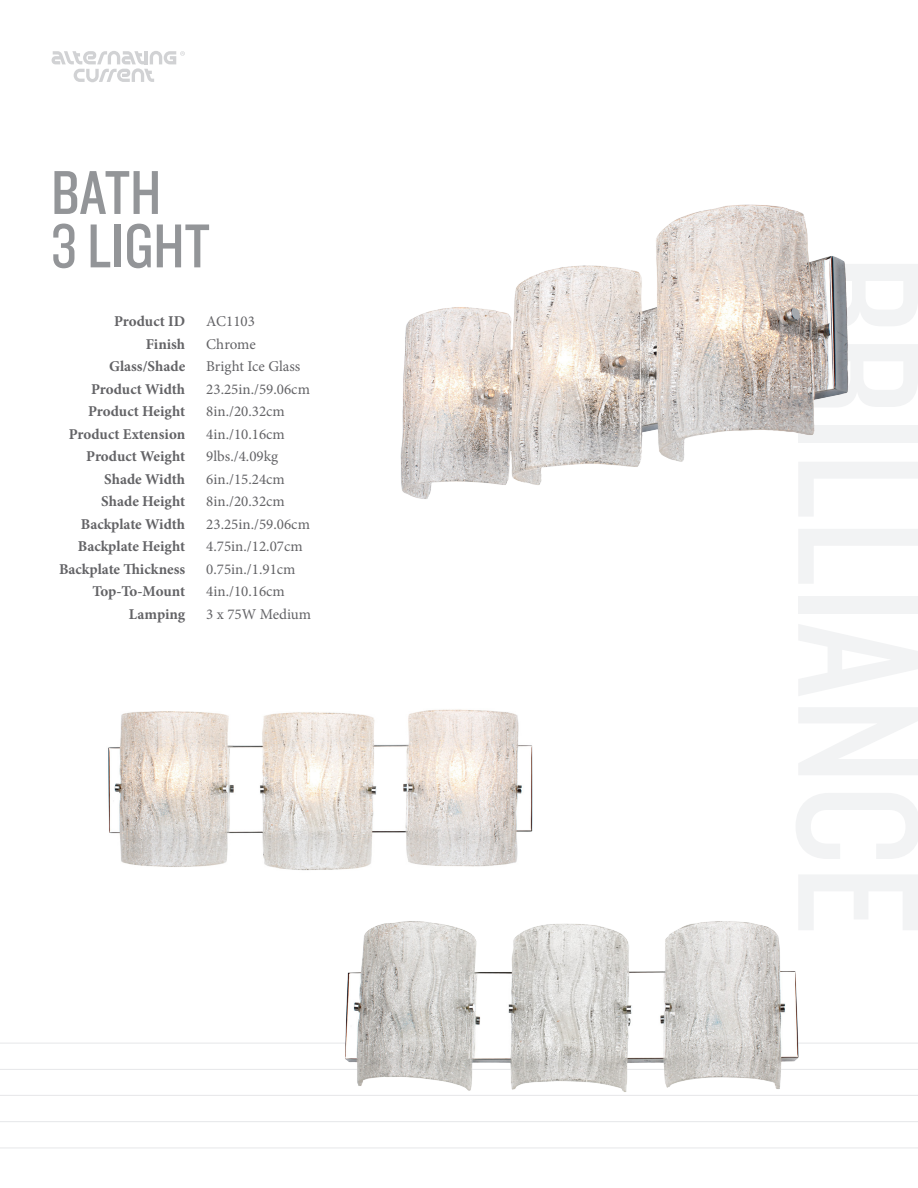
<style>
.page{position:relative;width:918px;height:1188px;background:#fff}
.page>*{position:absolute;margin:0;border:0;box-sizing:border-box;transform-origin:0 0}
.Fixture_description{font:64.35px "Knockout HTF29 Junior Liteweight";color:#939598}
.Spec_info{font:15px/22.5px "Minion Pro";color:#636366}
.Spec{font:700 15px/22.5px "Minion Pro";color:#636366;text-align:right}
</style>
<div class="page">
<hr style="left:0;top:1043px;width:918px;height:1px;background:#e6e7e9">
<hr style="left:0;top:1121px;width:918px;height:1px;background:#e6e7e9">
<hr style="left:0;top:1095px;width:918px;height:1px;background:#e6e7e9">
<hr style="left:0;top:1069px;width:918px;height:1px;background:#e6e7e9">
<hr style="left:0;top:1148px;width:918px;height:1px;background:#e6e7e9">
<svg style="left:52px;top:51px;width:133px;height:31px"></svg>
<img style="left:400px;top:204px;width:449px;height:295px">
<img style="left:345px;top:921px;width:454px;height:171px">
<img style="left:108px;top:709px;width:425px;height:161px">
<p class="Fixture_description" style="left:51px;top:159px;width:112px">BATH</p>
<p class="Fixture_description" style="left:51px;top:213px;width:160px">3 LIGHT</p>
<p class="Spec" style="left:59px;top:310px;width:128px">Product ID<br>Finish<br>Glass/Shade<br>Product Width<br>Product Height<br>Product Extension<br>Product Weight<br>Shade Width<br>Shade Height<br>Backplate Width<br>Backplate Height<br>Backplate Thickness<br>Top-To-Mount<br>Lamping</p>
<p class="Spec_info" style="left:206px;top:310px;width:106px">AC1103<br>Chrome<br>Bright Ice Glass<br>23.25in./59.06cm<br>8in./20.32cm<br>4in./10.16cm<br>9lbs./4.09kg<br>6in./15.24cm<br>8in./20.32cm<br>23.25in./59.06cm<br>4.75in./12.07cm<br>0.75in./1.91cm<br>4in./10.16cm<br>3 x 75W Medium</p>
</div>
